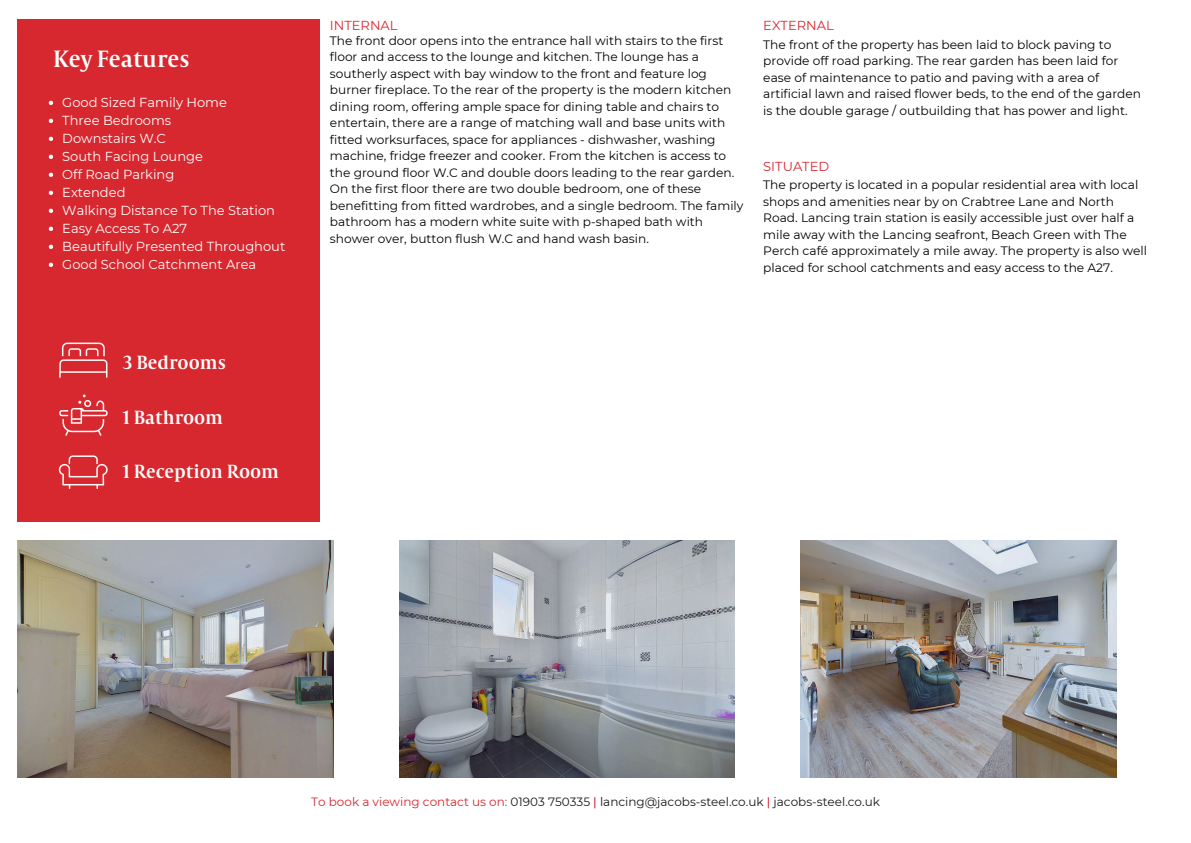
<style>
.page{position:relative;width:1191px;height:843px;background:#fff}
.page>*{position:absolute;margin:0;border:0;box-sizing:border-box;transform-origin:0 0}
.t1{font:26px "Capitolium Road";color:#fff}
.t2{font:21px "Capitolium Road";color:#fff}
.t3{font:13px "Montserrat";color:#fff}
.t4{font:13px "Montserrat";color:#d7282f}
.t5{font:12.2px/16.5px "Montserrat";color:#000}
.t6{font:12px "Montserrat";color:#191718}
.s1{color:#d7282f}
.s2{font-weight:500;color:#d7282f}
</style>
<div class="page">
<div style="left:17px;top:19px;width:303px;height:502px;background:#d7282f"></div>
<img style="left:58px;top:455px;width:50px;height:34px">
<img style="left:59px;top:394px;width:49px;height:42px">
<img style="left:59px;top:342px;width:49px;height:36px">
<img style="left:800px;top:540px;width:315px;height:237px">
<img style="left:399px;top:540px;width:335px;height:237px">
<img style="left:17px;top:540px;width:316px;height:237px">
<svg style="left:49px;top:101px;width:4px;height:4px"></svg>
<svg style="left:49px;top:119px;width:4px;height:4px"></svg>
<svg style="left:49px;top:137px;width:4px;height:4px"></svg>
<svg style="left:49px;top:155px;width:4px;height:4px"></svg>
<svg style="left:49px;top:173px;width:4px;height:4px"></svg>
<svg style="left:49px;top:190px;width:4px;height:5px"></svg>
<svg style="left:49px;top:208px;width:4px;height:5px"></svg>
<svg style="left:49px;top:226px;width:4px;height:5px"></svg>
<svg style="left:49px;top:244px;width:4px;height:5px"></svg>
<svg style="left:49px;top:262px;width:4px;height:5px"></svg>
<p class="t1" style="left:53px;top:50px;width:138px">Key Features</p>
<p class="t3" style="left:62px;top:94px;width:166px">Good Sized Family Home</p>
<p class="t3" style="left:62px;top:112px;width:110px">Three Bedrooms</p>
<h3 class="t3" style="left:62px;top:130px;width:105px">Downstairs W.C</h3>
<p class="t3" style="left:62px;top:148px;width:142px">South Facing Lounge</p>
<h3 class="t3" style="left:62px;top:166px;width:114px">Off Road Parking</h3>
<p class="t3" style="left:62px;top:184px;width:65px">Extended</p>
<p class="t3" style="left:62px;top:202px;width:214px">Walking Distance To The Station</p>
<p class="t3" style="left:62px;top:220px;width:126px">Easy Access To A27</p>
<p class="t3" style="left:62px;top:238px;width:224px">Beautifully Presented Throughout</p>
<p class="t3" style="left:62px;top:256px;width:195px">Good School Catchment Area</p>
<p class="t2" style="left:123px;top:355px;width:104px">3 Bedrooms</p>
<p class="t2" style="left:123px;top:410px;width:102px">1 Bathroom</p>
<p class="t2" style="left:123px;top:464px;width:158px">1 Reception Room</p>
<p class="t4" style="left:330px;top:17px;width:69px">INTERNAL</p>
<p class="t4" style="left:763px;top:17px;width:72px">EXTERNAL</p>
<p class="t5" style="left:330px;top:32px;width:406px">The front door opens into the entrance hall with stairs to the first floor and access to the lounge and kitchen. The lounge has a southerly aspect with bay window to the front and feature log burner fireplace. To the rear of the property is the modern kitchen dining room, offering ample space for dining table and chairs to entertain, there are a range of matching wall and base units with fitted worksurfaces, space for appliances - dishwasher, washing machine, fridge freezer and cooker. From the kitchen is access to the ground floor W.C and double doors leading to the rear garden.</p>
<h2 class="t5" style="left:330px;top:181px;width:415px">On the first floor there are two double bedroom, one of these benefitting from fitted wardrobes, and a single bedroom. The family bathroom has a modern white suite with p-shaped bath with shower over, button flush W.C and hand wash basin.</h2>
<h2 class="t5" style="left:763px;top:36px;width:379px">The front of the property has been laid to block paving to provide off road parking. The rear garden has been laid for ease of maintenance to patio and paving with a area of artificial lawn and raised flower beds, to the end of the garden is the double garage / outbuilding that has power and light.</h2>
<h3 class="t4" style="left:763px;top:158px;width:67px">SITUATED</h3>
<h2 class="t5" style="left:763px;top:176px;width:385px">The property is located in a popular residential area with local shops and amenities near by on Crabtree Lane and North Road. Lancing train station is easily accessible just over half a mile away with the Lancing seafront, Beach Green with The Perch café approximately a mile away. The property is also well placed for school catchments and easy access to the A27.</h2>
<p class="t6" style="left:311px;top:794px;width:570px"><span class="s1">To book a viewing contact us on:</span> 01903 750335 <span class="s2">|</span> lancing@jacobs-steel.co.uk <span class="s2">|</span> jacobs-steel.co.uk</p>
</div>
